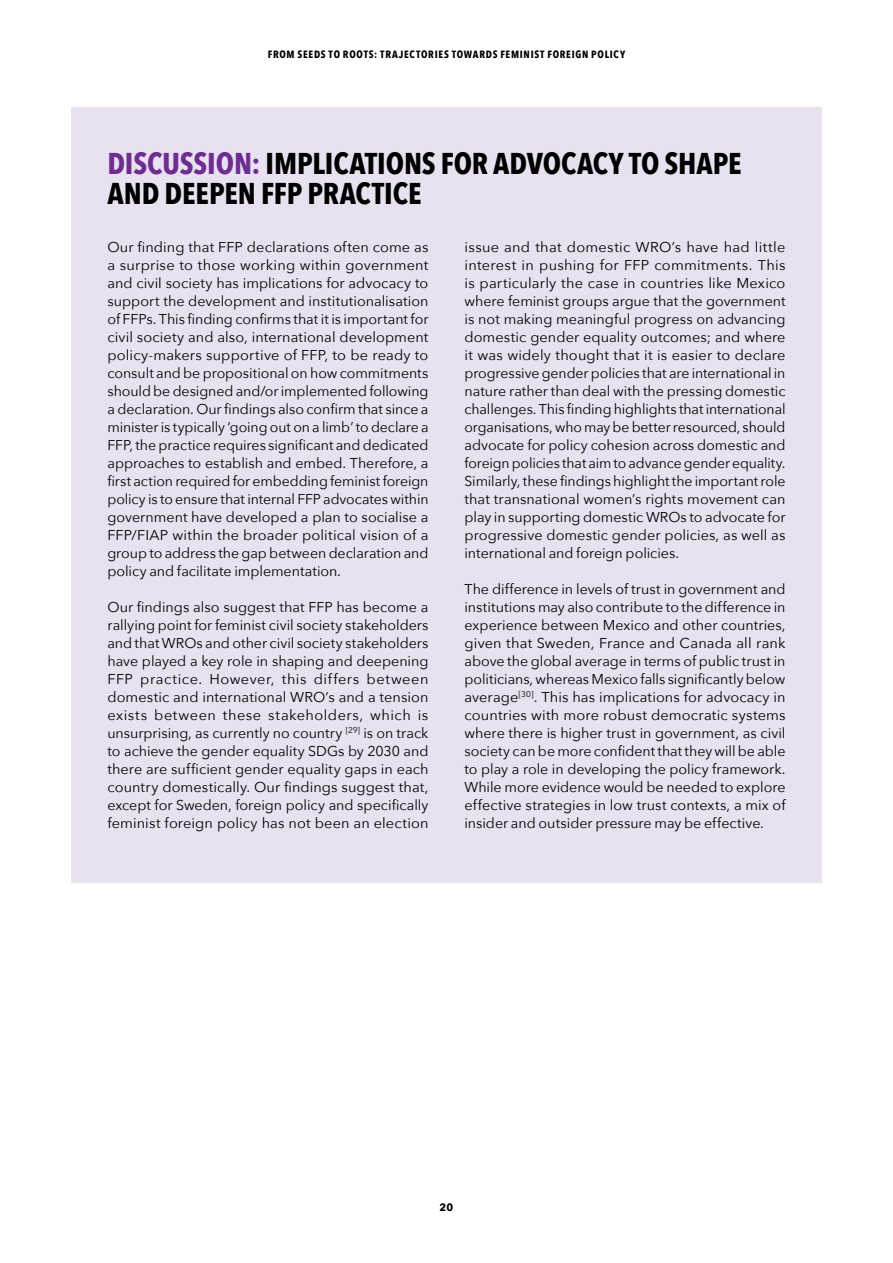
<style>
.page{position:relative;width:893px;height:1263px;background:#fff}
.page>*{position:absolute;margin:0;border:0;box-sizing:border-box;transform-origin:0 0}
.Discussion_Heading{font:700 30px/30px "Avenir Next Condensed";letter-spacing:-.005em;color:#000}
.Body{font:14.25px/18px "Avenir Next";color:#000;text-align:justify}
.t1{font:700 10.5px "Avenir Next Condensed";letter-spacing:.07em;color:#000}
.t2{font:700 10.5px "Avenir Next";color:#000}
.s1{color:#6f2c91}
</style>
<div class="page">
<div style="left:71px;top:108px;width:750px;height:775px;background:#e8e1f0"></div>
<p class="t1" style="left:268px;top:48px;width:359px">FROM SEEDS TO ROOTS: TRAJECTORIES TOWARDS FEMINIST FOREIGN POLICY</p>
<p class="Discussion_Heading" style="left:107px;top:148px;width:636px"><span class="s1">DISCUSSION:</span> IMPLICATIONS FOR ADVOCACY TO SHAPE<br>AND DEEPEN FFP PRACTICE</p>
<p class="Body" style="left:107px;top:237px;width:323px">Our finding that FFP declarations often come as a surprise to those working within government and civil society has implications for advocacy to support the development and institutionalisation of FFPs. This finding confirms that it is important for civil society and also, international development policy-makers supportive of FFP, to be ready to consult and be propositional on how commitments should be designed and/or implemented following a declaration. Our findings also confirm that since a minister is typically ‘going out on a limb’ to declare a FFP, the practice requires significant and dedicated approaches to establish and embed. Therefore, a first action required for embedding feminist foreign policy is to ensure that internal FFP advocates within government have developed a plan to socialise a FFP/FIAP within the broader political vision of a group to address the gap between declaration and policy and facilitate implementation.</p>
<p class="Body" style="left:107px;top:597px;width:323px">Our findings also suggest that FFP has become a rallying point for feminist civil society stakeholders and that WROs and other civil society stakeholders have played a key role in shaping and deepening FFP practice. However, this differs between domestic and international WRO’s and a tension exists between these stakeholders, which is unsurprising, as currently no country <sup>[29]</sup> is on track to achieve the gender equality SDGs by 2030 and there are sufficient gender equality gaps in each country domestically. Our findings suggest that, except for Sweden, foreign policy and specifically feminist foreign policy has not been an election</p>
<p class="Body" style="left:464px;top:237px;width:323px">issue and that domestic WRO’s have had little interest in pushing for FFP commitments. This is particularly the case in countries like Mexico where feminist groups argue that the government is not making meaningful progress on advancing domestic gender equality outcomes; and where it was widely thought that it is easier to declare progressive gender policies that are international in nature rather than deal with the pressing domestic challenges. This finding highlights that international organisations, who may be better resourced, should advocate for policy cohesion across domestic and foreign policies that aim to advance gender equality.<br>Similarly, these findings highlight the important role that transnational women’s rights movement can play in supporting domestic WROs to advocate for progressive domestic gender policies, as well as international and foreign policies.</p>
<p class="Body" style="left:464px;top:579px;width:323px">The difference in levels of trust in government and institutions may also contribute to the difference in experience between Mexico and other countries, given that Sweden, France and Canada all rank above the global average in terms of public trust in politicians, whereas Mexico falls significantly below average<sup>[30]</sup>. This has implications for advocacy in countries with more robust democratic systems where there is higher trust in government, as civil society can be more confident that they will be able to play a role in developing the policy framework.<br>While more evidence would be needed to explore effective strategies in low trust contexts, a mix of insider and outsider pressure may be effective.</p>
<p class="t2" style="left:440px;top:1198px;width:15px">20</p>
</div>
